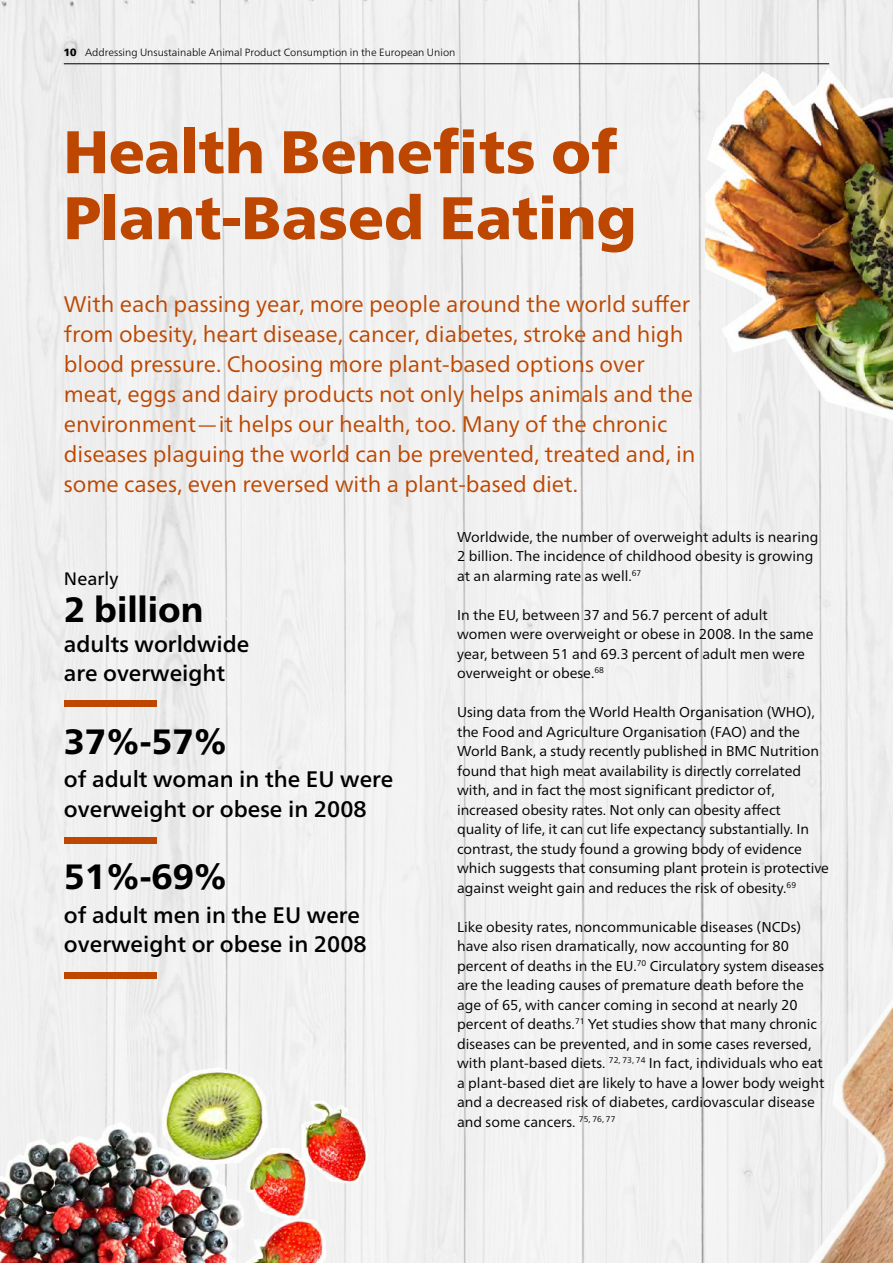
<style>
.page{position:relative;width:893px;height:1263px;background:#f1f1f1}
.page>*{position:absolute;margin:0;border:0;box-sizing:border-box;transform-origin:0 0}
.t1{font:900 60px/66px "Frutiger Neue LT Pro";color:#bd4700}
.t2{font:800 35.1px "Frutiger Neue LT Pro";color:#000}
.t3{font:22.5px/30px "Frutiger Neue LT Pro";color:#bd4700}
.t4{font:500 22.5px/29.5px "Frutiger Neue LT Pro";color:#000}
.t5{font:18px "Frutiger Neue LT Pro";color:#000}
.t6{font:14.25px/19.5px "Frutiger Neue LT Pro";color:#000}
.t7{font:300 10.5px "Frutiger Neue LT Pro";color:#000}
.t8{font:900 10.5px "Frutiger Neue LT Pro";color:#000}
</style>
<div class="page">
<hr style="left:64px;top:64px;width:765px;height:1px;background:#000">
<img style="left:706px;top:0;width:187px;height:443px">
<img style="left:666px;top:853px;width:227px;height:410px">
<img style="left:0;top:1010px;width:386px;height:253px">
<div style="left:64px;top:700px;width:93px;height:7px;background:#bd4700"></div>
<div style="left:64px;top:837px;width:93px;height:7px;background:#bd4700"></div>
<div style="left:64px;top:972px;width:93px;height:7px;background:#bd4700"></div>
<p class="t8" style="left:64px;top:46px;width:14px">10</p>
<p class="t7" style="left:85px;top:46px;width:372px">Addressing Unsustainable Animal Product Consumption in the European Union</p>
<h1 class="t1" style="left:64px;top:119px;width:574px">Health Benefits of<br>Plant-Based Eating</h1>
<p class="t3" style="left:64px;top:289px;width:633px">With each passing year, more people around the world suffer from obesity, heart disease, cancer, diabetes, stroke and high blood pressure. Choosing more plant-based options over meat, eggs and dairy products not only helps animals and the environment—it helps our health, too. Many of the chronic diseases plaguing the world can be prevented, treated and, in some cases, even reversed with a plant-based diet.</p>
<p class="t6" style="left:457px;top:527px;width:363px">Worldwide, the number of overweight adults is nearing<br>2 billion. The incidence of childhood obesity is growing at an alarming rate as well.<sup>67</sup></p>
<p class="t6" style="left:457px;top:605px;width:358px">In the EU, between 37 and 56.7 percent of adult women were overweight or obese in 2008. In the same year, between 51 and 69.3 percent of adult men were overweight or obese.<sup>68</sup></p>
<p class="t6" style="left:457px;top:702px;width:373px">Using data from the World Health Organisation (WHO), the Food and Agriculture Organisation (FAO) and the World Bank, a study recently published in BMC Nutrition found that high meat availability is directly correlated with, and in fact the most significant predictor of, increased obesity rates. Not only can obesity affect<br>quality of life, it can cut life expectancy substantially. In contrast, the study found a growing body of evidence which suggests that consuming plant protein is protective against weight gain and reduces the risk of obesity.<sup>69</sup></p>
<p class="t6" style="left:457px;top:917px;width:369px">Like obesity rates, noncommunicable diseases (NCDs) have also risen dramatically, now accounting for 80 percent of deaths in the EU.<sup>70</sup> Circulatory system diseases are the leading causes of premature death before the age of 65, with cancer coming in second at nearly 20 percent of deaths.<sup>71</sup> Yet studies show that many chronic diseases can be prevented, and in some cases reversed, with plant-based diets. <sup>72,</sup> <sup>73,</sup> <sup>74</sup> In fact, individuals who eat a plant-based diet are likely to have a lower body weight and a decreased risk of diabetes, cardiovascular disease and some cancers. <sup>75,</sup> <sup>76,</sup> <sup>77</sup></p>
<p class="t5" style="left:64px;top:567px;width:56px">Nearly</p>
<h2 class="t2" style="left:64px;top:589px;width:141px">2 billion</h2>
<h3 class="t4" style="left:64px;top:629px;width:187px">adults worldwide are overweight</h3>
<h2 class="t2" style="left:64px;top:720px;width:165px">37%-57%</h2>
<h3 class="t4" style="left:64px;top:764px;width:331px">of adult woman in the EU were overweight or obese in 2008</h3>
<h2 class="t2" style="left:64px;top:856px;width:165px">51%-69%</h2>
<h3 class="t4" style="left:64px;top:900px;width:304px">of adult men in the EU were overweight or obese in 2008</h3>
</div>
